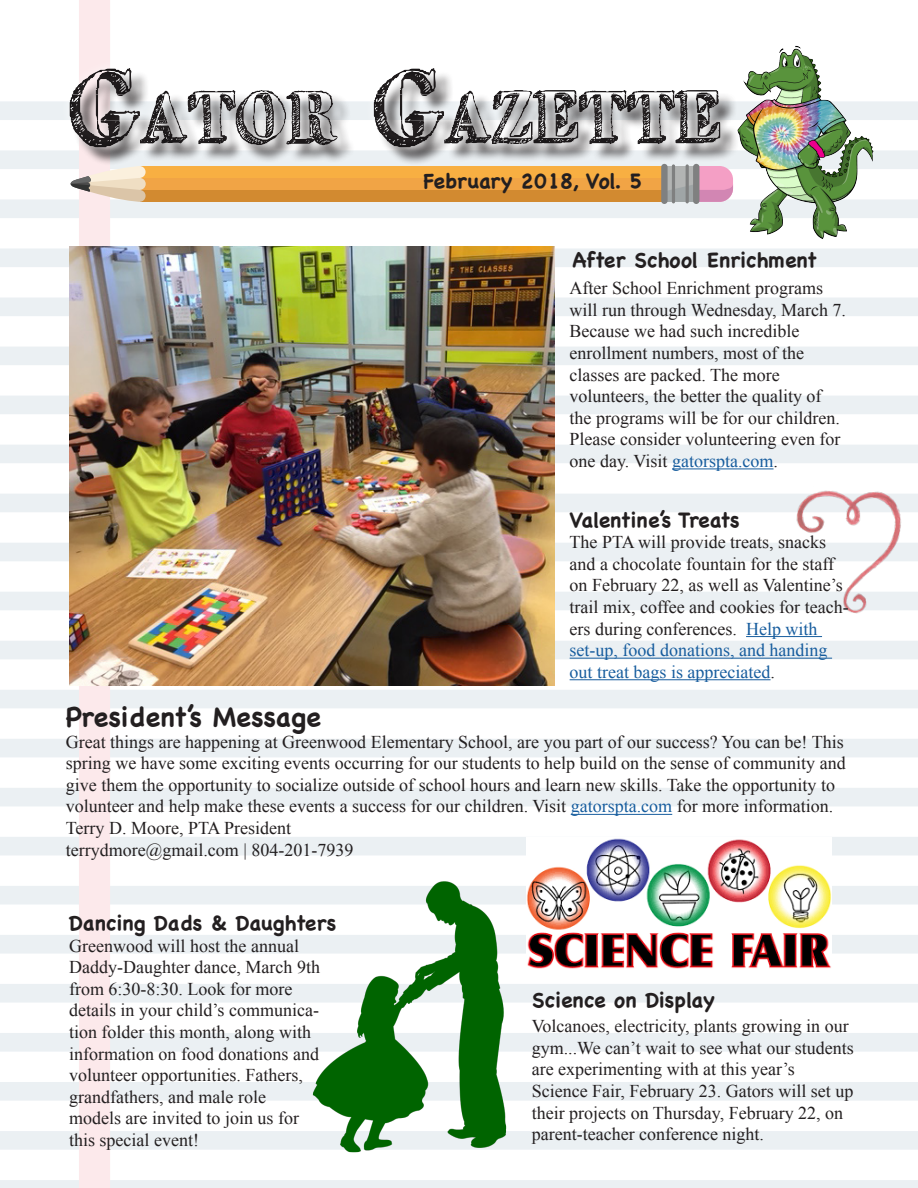
<style>
.page{position:relative;width:918px;height:1188px;background:#fff}
.page>*{position:absolute;margin:0;border:0;box-sizing:border-box;transform-origin:0 0}
.t1{font:700 27px "Chalkboard SE";color:#231f20}
.t2{font:700 21px "Chalkboard SE";color:#231f20}
.t3{font:18px/21.6px "Times New Roman";color:#231f20}
.s1{color:#175d9e}
</style>
<div class="page">
<div style="left:0;top:101px;width:918px;height:19px;background:#ebf0f3"></div>
<div style="left:0;top:150px;width:918px;height:19px;background:#ebf0f3"></div>
<div style="left:0;top:199px;width:918px;height:19px;background:#ebf0f3"></div>
<div style="left:0;top:248px;width:918px;height:19px;background:#ebf0f3"></div>
<div style="left:0;top:297px;width:918px;height:19px;background:#ebf0f3"></div>
<div style="left:0;top:347px;width:918px;height:18px;background:#ebf0f3"></div>
<div style="left:0;top:396px;width:918px;height:18px;background:#ebf0f3"></div>
<div style="left:0;top:445px;width:918px;height:18px;background:#ebf0f3"></div>
<div style="left:0;top:494px;width:918px;height:18px;background:#ebf0f3"></div>
<div style="left:0;top:543px;width:918px;height:18px;background:#ebf0f3"></div>
<div style="left:0;top:592px;width:918px;height:18px;background:#ebf0f3"></div>
<div style="left:0;top:641px;width:918px;height:18px;background:#ebf0f3"></div>
<div style="left:0;top:690px;width:918px;height:18px;background:#ebf0f3"></div>
<div style="left:0;top:739px;width:918px;height:18px;background:#ebf0f3"></div>
<div style="left:0;top:788px;width:918px;height:18px;background:#ebf0f3"></div>
<div style="left:0;top:837px;width:918px;height:19px;background:#ebf0f3"></div>
<div style="left:0;top:886px;width:918px;height:19px;background:#ebf0f3"></div>
<div style="left:0;top:935px;width:918px;height:19px;background:#ebf0f3"></div>
<div style="left:0;top:984px;width:918px;height:19px;background:#ebf0f3"></div>
<div style="left:0;top:1033px;width:918px;height:19px;background:#ebf0f3"></div>
<div style="left:0;top:1082px;width:918px;height:19px;background:#ebf0f3"></div>
<div style="left:0;top:1131px;width:918px;height:19px;background:#ebf0f3"></div>
<div style="left:0;top:1180px;width:918px;height:8px;background:#ebf0f3"></div>
<hr style="left:0;top:1187px;width:918px;height:1px;background:#a7bdcc">
<div style="left:79px;top:0;width:31px;height:1188px;background:#fce9eb"></div>
<hr style="left:571px;top:814px;width:101px;height:1px;background:#175d9e">
<img style="left:733px;top:45px;width:141px;height:194px">
<div style="left:58px;top:49px;width:678px;height:117px;background:#231f20;opacity:.5"></div>
<div style="left:140px;top:166px;width:524px;height:12px;background:#f8af42"></div>
<div style="left:140px;top:178px;width:524px;height:12px;background:#f1a445"></div>
<div style="left:140px;top:190px;width:524px;height:12px;background:#d28a30"></div>
<svg style="left:71px;top:166px;width:75px;height:36px"></svg>
<svg style="left:668px;top:166px;width:65px;height:36px;background:#d1a2ba"></svg>
<div style="left:661px;top:164px;width:7px;height:40px;background:#7f8080;border-radius:3px"></div>
<div style="left:693px;top:164px;width:6px;height:40px;background:#7f8080;border-radius:3px"></div>
<hr style="left:672px;top:164px;width:3px;height:39px;background:#7f8080;border-radius:2px">
<hr style="left:686px;top:164px;width:3px;height:39px;background:#7f8080;border-radius:2px">
<img style="left:313px;top:881px;width:193px;height:271px">
<img style="left:527px;top:837px;width:305px;height:132px">
<img style="left:69px;top:246px;width:485px;height:439px">
<hr style="left:672px;top:468px;width:102px;height:1px;background:#175d9e">
<img style="left:796px;top:490px;width:105px;height:124px">
<hr style="left:746px;top:636px;width:76px;height:1px;background:#175d9e">
<hr style="left:570px;top:658px;width:262px;height:1px;background:#175d9e">
<hr style="left:570px;top:679px;width:201px;height:1px;background:#175d9e">
<p class="t2" style="left:423px;top:169px;width:220px">February 2018, Vol. 5</p>
<p class="t2" style="left:572px;top:247px;width:246px">After School Enrichment</p>
<p class="t3" style="left:570px;top:277px;width:278px">After School Enrichment programs will run through Wednesday, March 7.<br>Because we had such incredible enrollment numbers, most of the classes are packed. The more volunteers, the better the quality of the programs will be for our children.<br>Please consider volunteering even for one day. Visit <span class="s1">gatorspta.com</span>.</p>
<p class="t2" style="left:570px;top:507px;width:171px">Valentine’s Treats</p>
<p class="t3" style="left:570px;top:531px;width:281px">The PTA will provide treats, snacks and a chocolate fountain for the staff on February 22, as well as Valentine’s trail mix, coffee and cookies for teach&shy;ers during conferences. <span class="s1">Help with set-up, food donations, and handing out treat bags is appreciated</span>.</p>
<p class="t1" style="left:66px;top:701px;width:257px">President’s Message</p>
<p class="t3" style="left:66px;top:731px;width:781px">Great things are happening at Greenwood Elementary School, are you part of our success? You can be! This spring we have some exciting events occurring for our students to help build on the sense of community and give them the opportunity to socialize outside of school hours and learn new skills. Take the opportunity to volunteer and help make these events a success for our children. Visit <span class="s1">gatorspta.com</span> for more information.</p>
<p class="t3" style="left:66px;top:817px;width:227px">Terry D. Moore, PTA President</p>
<p class="t3" style="left:66px;top:839px;width:289px">terrydmore@gmail.com | 804-201-7939</p>
<p class="t2" style="left:69px;top:910px;width:269px">Dancing Dads &amp; Daughters</p>
<p class="t3" style="left:69px;top:934px;width:252px">Greenwood will host the annual<br>Daddy-Daughter dance, March 9th from 6:30-8:30. Look for more details in your child’s communica&shy;tion folder this month, along with information on food donations and volunteer opportunities. Fathers, grandfathers, and male role models are invited to join us for this special event!</p>
<p class="t2" style="left:532px;top:987px;width:185px">Science on Display</p>
<p class="t3" style="left:532px;top:1015px;width:324px">Volcanoes, electricity, plants growing in our gym...We can’t wait to see what our students are experimenting with at this year’s</p>
<p class="t3" style="left:532px;top:1080px;width:323px">Science Fair, February 23. Gators will set up their projects on Thursday, February 22, on parent-teacher conference night.</p>
</div>
